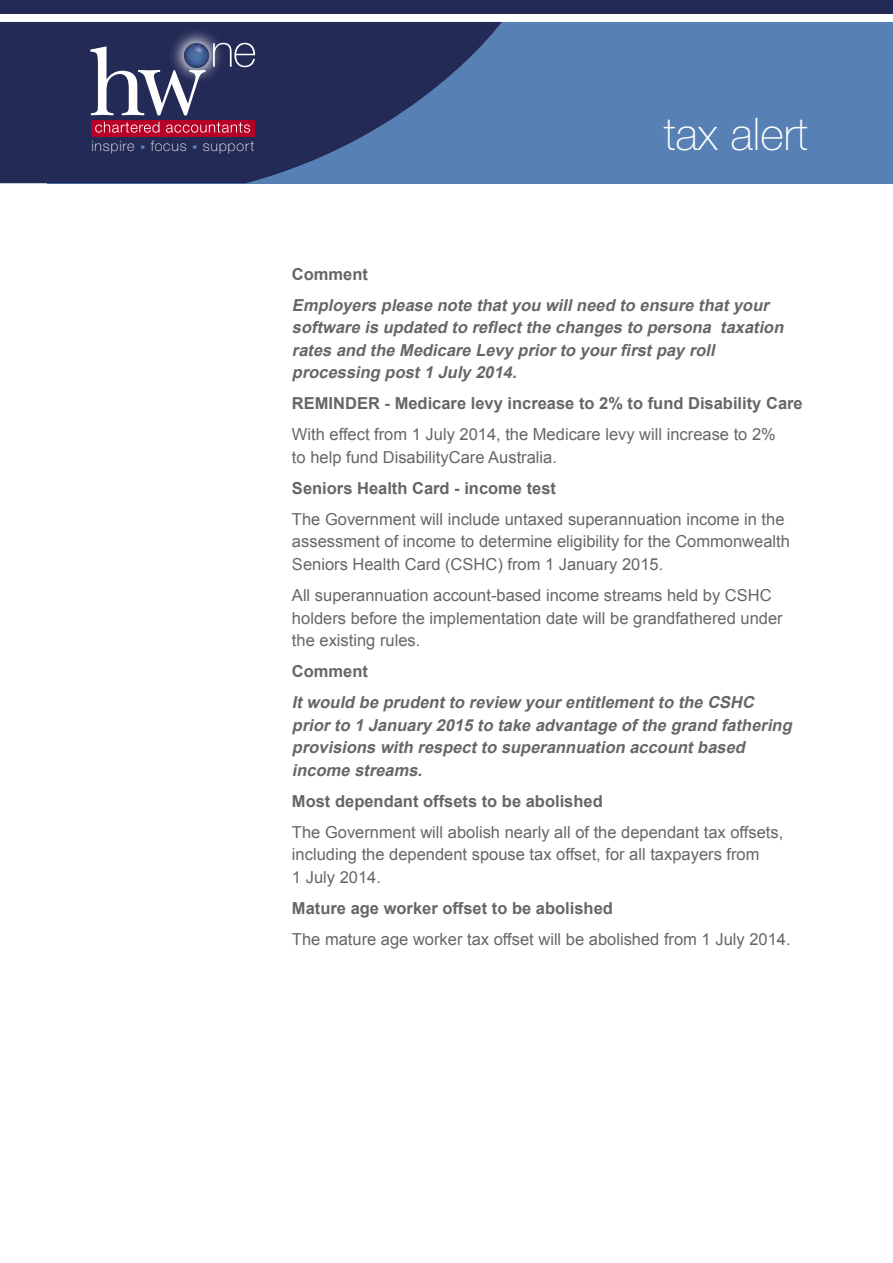
<style>
.page{position:relative;width:893px;height:1263px;background:#fff}
.page>*{position:absolute;margin:0;border:0;box-sizing:border-box;transform-origin:0 0}
.t1{font:100 45px "Helvetica Neue";color:#fff}
.t2{font:16.5px/22.5px "Arial";color:#666}
.t3{font:italic 700 16.5px/22.5px "Arial";color:#666}
.t4{font:700 16.5px "Arial";color:#666}
.t5{font:100 14.4px "Helvetica Neue";letter-spacing:.055em;color:#fff}
.s1{font-size:10.8px;color:#5780b5}
</style>
<div class="page">
<div style="left:48px;top:22px;width:845px;height:161px;background:#5780b5"></div>
<div style="left:0;top:0;width:893px;height:13px;background:#232a55"></div>
<svg style="left:0;top:22px;width:502px;height:161px;fill:#232a55"></svg>
<svg style="left:169px;top:27px;width:56px;height:57px"></svg>
<img style="left:184px;top:43px;width:25px;height:25px;border-radius:13px">
<svg style="left:90px;top:46px;width:115px;height:69px"></svg>
<div style="left:91px;top:120px;width:163px;height:16px;background:#b70028"></div>
<svg style="left:95px;top:122px;width:64px;height:11px"></svg>
<svg style="left:166px;top:122px;width:84px;height:11px"></svg>
<svg style="left:213px;top:43px;width:42px;height:24px"></svg>
<p class="t5" style="left:91px;top:138px;width:164px">inspire <span class="s1">•</span> focus <span class="s1">•</span> support</p>
<h1 class="t1" style="left:664px;top:109px;width:146px">tax alert</h1>
<p class="t4" style="left:292px;top:263px;width:78px">Comment</p>
<p class="t3" style="left:292px;top:294px;width:497px">Employers please note thatyou willneed to ensure thatyour software is updated to reflectthe changes to persona taxation rates and the Medicare Levy priorto yourfirstpay roll processing post1 July 2014.</p>
<p class="t4" style="left:292px;top:393px;width:512px">REMINDER - Medicare levy increase to 2% to fund Disability Care</p>
<p class="t2" style="left:292px;top:424px;width:485px">With effect from 1 July 2014, the Medicare levy will increase to 2% to help fund DisabilityCare Australia.</p>
<p class="t4" style="left:292px;top:477px;width:266px">Seniors Health Card - income test</p>
<p class="t2" style="left:292px;top:508px;width:499px">The Government will include untaxed superannuation income in the assessment of income to determine eligibility for the Commonwealth<br>Seniors Health Card (CSHC) from 1 January 2015.</p>
<p class="t2" style="left:292px;top:584px;width:492px">All superannuation account-based income streams held by CSHC holders before the implementation date will be grandfathered under the existing rules.</p>
<p class="t4" style="left:292px;top:660px;width:78px">Comment</p>
<p class="t3" style="left:292px;top:691px;width:506px">Itwould be prudentto review yourentitlementto the CSHC priorto 1 January 2015 to take advantage ofthe grand fathering provisions with respectto superannuation accountbased income streams.</p>
<p class="t4" style="left:292px;top:790px;width:312px">Most dependant offsets to be abolished</p>
<p class="t2" style="left:292px;top:821px;width:493px">The Government will abolish nearly all of the dependant tax offsets, including the dependent spouse tax offset, for all taxpayers from<br>1 July 2014.</p>
<p class="t4" style="left:292px;top:897px;width:322px">Mature age worker offset to be abolished</p>
<p class="t2" style="left:292px;top:928px;width:500px">The mature age worker tax offset will be abolished from 1 July 2014.</p>
</div>
